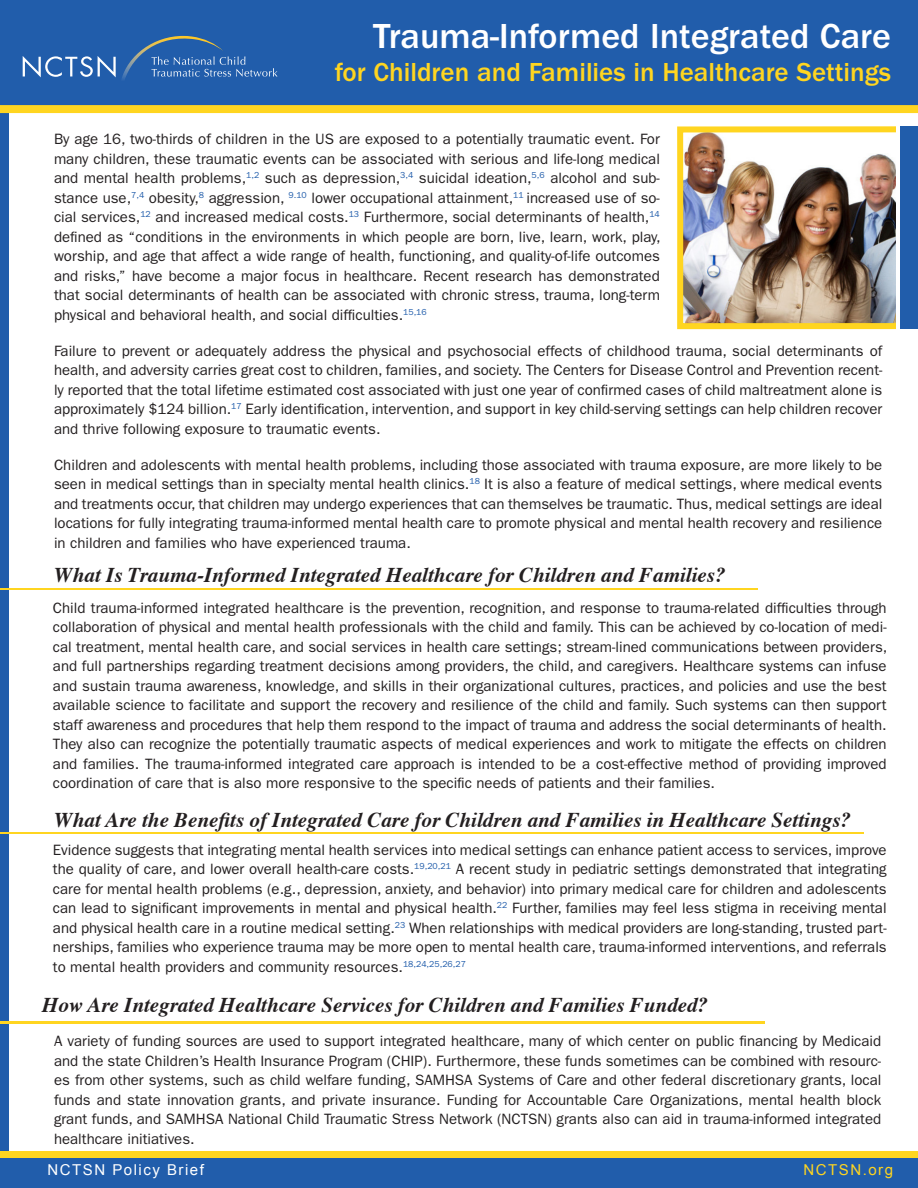
<style>
.page{position:relative;width:918px;height:1188px;background:#fff}
.page>*{position:absolute;margin:0;border:0;box-sizing:border-box;transform-origin:0 0}
.t1{font:500 36px "ITC Franklin Gothic Std";color:#fff}
.t2{font:500 27px "ITC Franklin Gothic Std";color:#ffd520}
.t3{font:italic 700 21px "Times";color:#231f20}
.t4{font:15px/19.5px "ITC Franklin Gothic Std";color:#231f20;text-align:justify}
.t5{font:15px "Arial";letter-spacing:.1em;color:#fff}
.t6{font:15px "Arial";letter-spacing:.1em;color:#ffd520}
</style>
<div class="page">
<div style="left:0;top:107px;width:9px;height:1060px;background:#215dab"></div>
<div style="left:0;top:1151px;width:918px;height:30px;background:#ffd520"></div>
<div style="left:0;top:0;width:918px;height:107px;background:#215dab"></div>
<div style="left:0;top:106px;width:918px;height:6px;background:#ffd520"></div>
<div style="left:0;top:105px;width:918px;height:8px;border:2px solid #ffd520"></div>
<hr style="left:0;top:588px;width:757px;height:2px;background:#ffd520">
<hr style="left:0;top:833px;width:864px;height:1px;background:#ffd520">
<div style="left:0;top:1159px;width:918px;height:29px;background:#215dab"></div>
<img style="left:677px;top:126px;width:219px;height:204px">
<svg style="left:900px;top:126px;width:14px;height:203px"></svg>
<div style="left:901px;top:127px;width:17px;height:202px;background:#215dab"></div>
<svg style="left:23px;top:35px;width:255px;height:45px"></svg>
<hr style="left:0;top:1021px;width:765px;height:2px;background:#ffd520">
<p class="t1" style="left:373px;top:16px;width:519px">Trauma-Informed Integrated Care</p>
<p class="t2" style="left:335px;top:57px;width:558px">for Children and Families in Healthcare Settings</p>
<p class="t4" style="left:54px;top:129px;width:608px">By age 16, two-thirds of children in the US are exposed to a potentially traumatic event. For many children, these traumatic events can be associated with serious and life-long medical and mental health problems,<sup>1,2</sup> such as depression,<sup>3,4</sup> suicidal ideation,<sup>5,6</sup> alcohol and sub&shy;stance use,<sup>7,4</sup> obesity,<sup>8</sup> aggression, <sup>9.10</sup> lower occupational attainment,<sup>11</sup> increased use of so&shy;cial services,<sup>12</sup> and increased medical costs.<sup>13</sup> Furthermore, social determinants of health,<sup>14 </sup>defined as “conditions in the environments in which people are born, live, learn, work, play, worship, and age that affect a wide range of health, functioning, and quality-of-life outcomes and risks,” have become a major focus in healthcare. Recent research has demonstrated that social determinants of health can be associated with chronic stress, trauma, long-term physical and behavioral health, and social difficulties.<sup>15,16</sup></p>
<p class="t4" style="left:54px;top:341px;width:830px">Failure to prevent or adequately address the physical and psychosocial effects of childhood trauma, social determinants of health, and adversity carries great cost to children, families, and society. The Centers for Disease Control and Prevention recent&shy;ly reported that the total lifetime estimated cost associated with just one year of confirmed cases of child maltreatment alone is approximately $124 billion.<sup>17</sup> Early identification, intervention, and support in key child-serving settings can help children recover and thrive following exposure to traumatic events.</p>
<p class="t4" style="left:54px;top:455px;width:830px">Children and adolescents with mental health problems, including those associated with trauma exposure, are more likely to be seen in medical settings than in specialty mental health clinics.<sup>18</sup> It is also a feature of medical settings, where medical events and treatments occur, that children may undergo experiences that can themselves be traumatic. Thus, medical settings are ideal locations for fully integrating trauma-informed mental health care to promote physical and mental health recovery and resilience in children and families who have experienced trauma.</p>
<p class="t3" style="left:54px;top:555px;width:673px">What Is Trauma-Informed Integrated Healthcare for Children and Families?</p>
<p class="t4" style="left:53px;top:598px;width:836px">Child trauma-informed integrated healthcare is the prevention, recognition, and response to trauma-related difficulties through collaboration of physical and mental health professionals with the child and family. This can be achieved by co-location of medi&shy;cal treatment, mental health care, and social services in health care settings; stream-lined communications between providers, and full partnerships regarding treatment decisions among providers, the child, and caregivers. Healthcare systems can infuse and sustain trauma awareness, knowledge, and skills in their organizational cultures, practices, and policies and use the best available science to facilitate and support the recovery and resilience of the child and family. Such systems can then support staff awareness and procedures that help them respond to the impact of trauma and address the social determinants of health.<br>They also can recognize the potentially traumatic aspects of medical experiences and work to mitigate the effects on children and families. The trauma-informed integrated care approach is intended to be a cost-effective method of providing improved coordination of care that is also more responsive to the specific needs of patients and their families.</p>
<p class="t3" style="left:54px;top:800px;width:798px">What Are the Benefits of Integrated Care for Children and Families in Healthcare Settings?</p>
<p class="t4" style="left:53px;top:840px;width:835px">Evidence suggests that integrating mental health services into medical settings can enhance patient access to services, improve the quality of care, and lower overall health-care costs.<sup>19,20,21</sup> A recent study in pediatric settings demonstrated that integrating care for mental health problems (e.g., depression, anxiety, and behavior) into primary medical care for children and adolescents can lead to significant improvements in mental and physical health.<sup>22</sup> Further, families may feel less stigma in receiving mental and physical health care in a routine medical setting.<sup>23</sup> When relationships with medical providers are long-standing, trusted part&shy;nerships, families who experience trauma may be more open to mental health care, trauma-informed interventions, and referrals to mental health providers and community resources.<sup>18,24,25,26,27</sup></p>
<p class="t3" style="left:42px;top:985px;width:668px">How Are Integrated Healthcare Services for Children and Families Funded?</p>
<p class="t4" style="left:54px;top:1032px;width:829px">A variety of funding sources are used to support integrated healthcare, many of which center on public financing by Medicaid and the state Children’s Health Insurance Program (CHIP). Furthermore, these funds sometimes can be combined with resourc&shy;es from other systems, such as child welfare funding, SAMHSA Systems of Care and other federal discretionary grants, local funds and state innovation grants, and private insurance. Funding for Accountable Care Organizations, mental health block grant funds, and SAMHSA National Child Traumatic Stress Network (NCTSN) grants also can aid in trauma-informed integrated healthcare initiatives.</p>
<p class="t5" style="left:48px;top:1160px;width:158px">NCTSN Policy Brief</p>
<p class="t6" style="left:804px;top:1160px;width:91px">NCTSN.org</p>
</div>
